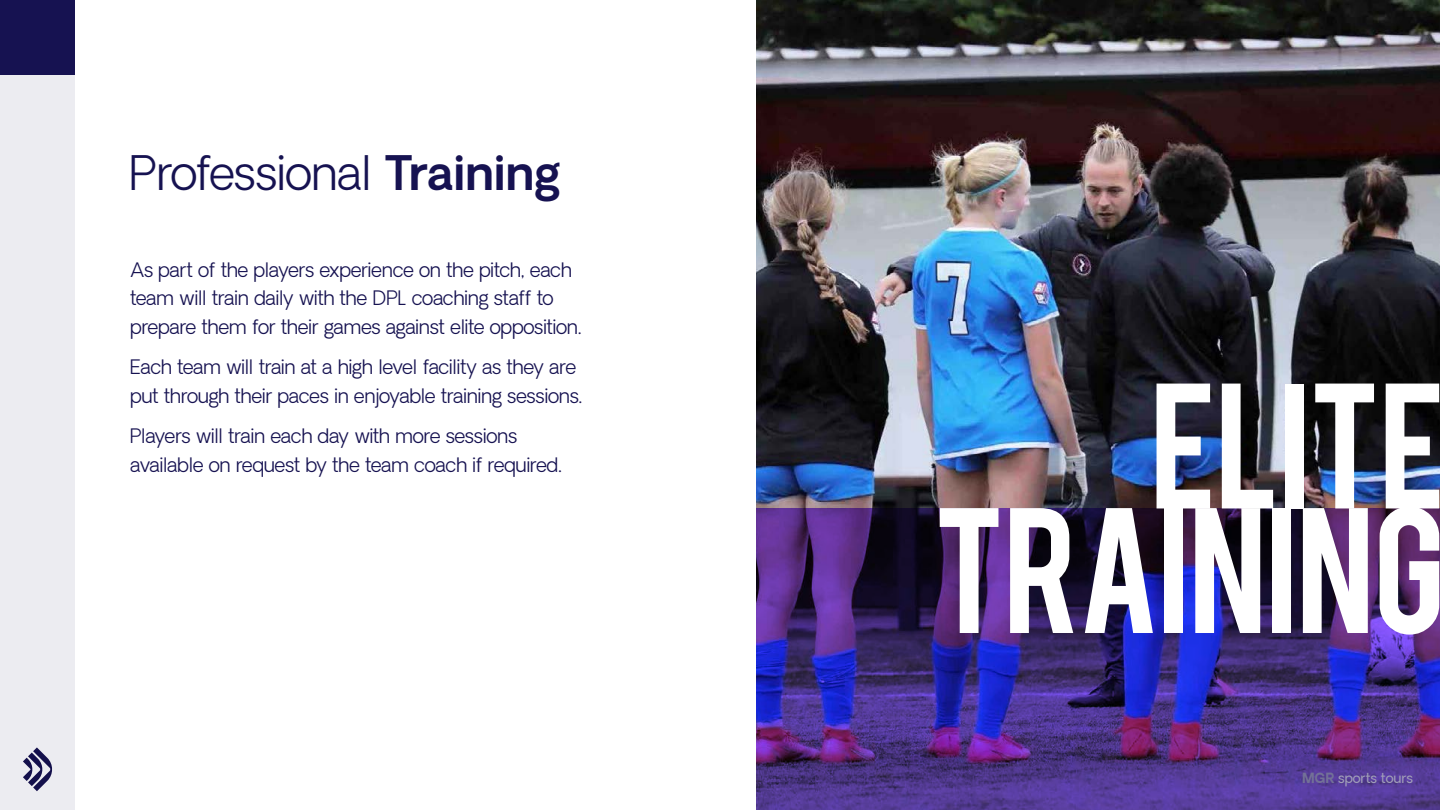
<style>
.page{position:relative;width:1440px;height:810px;background:#fff}
.page>*{position:absolute;margin:0;border:0;box-sizing:border-box;transform-origin:0 0}
.t1{font:140.25px/124.6px "Bebas";letter-spacing:-.01em;color:#fff;text-align:right}
.t2{font:300 46.5px "Oakes Grotesk";letter-spacing:-.02em;color:#161251}
.t3{font:300 19.5px/28.5px "Oakes Grotesk";letter-spacing:-.025em;color:#161251}
.t4{font:13.5px "Oakes Grotesk";color:#a2a0b9}
.s1{font-weight:600}
.s2{font-weight:700;color:#737197}
</style>
<div class="page">
<img style="left:756px;top:0;width:684px;height:508px">
<img style="left:756px;top:508px;width:684px;height:302px">
<div style="left:0;top:75px;width:75px;height:735px;background:#ececf1"></div>
<div style="left:0;top:0;width:75px;height:75px;background:#161251"></div>
<svg style="left:23px;top:747px;width:29px;height:44px"></svg>
<h2 class="t2" style="left:130px;top:143px;width:433px">Professional <span class="s1">Training</span></h2>
<p class="t3" style="left:130px;top:256px;width:453px">As part of the players experience on the pitch, each team will train daily with the DPL coaching staff to prepare them for their games against elite opposition.</p>
<p class="t3" style="left:130px;top:353px;width:453px">Each team will train at a high level facility as they are put through their paces in enjoyable training sessions.</p>
<p class="t3" style="left:130px;top:422px;width:433px">Players will train each day with more sessions available on request by the team coach if required.</p>
<h1 class="t1" style="left:933px;top:374px;width:514px">ELITE<br>TRAINING</h1>
<p class="t4" style="left:1302px;top:769px;width:112px"><span class="s2">MGR</span> sports tours</p>
</div>
